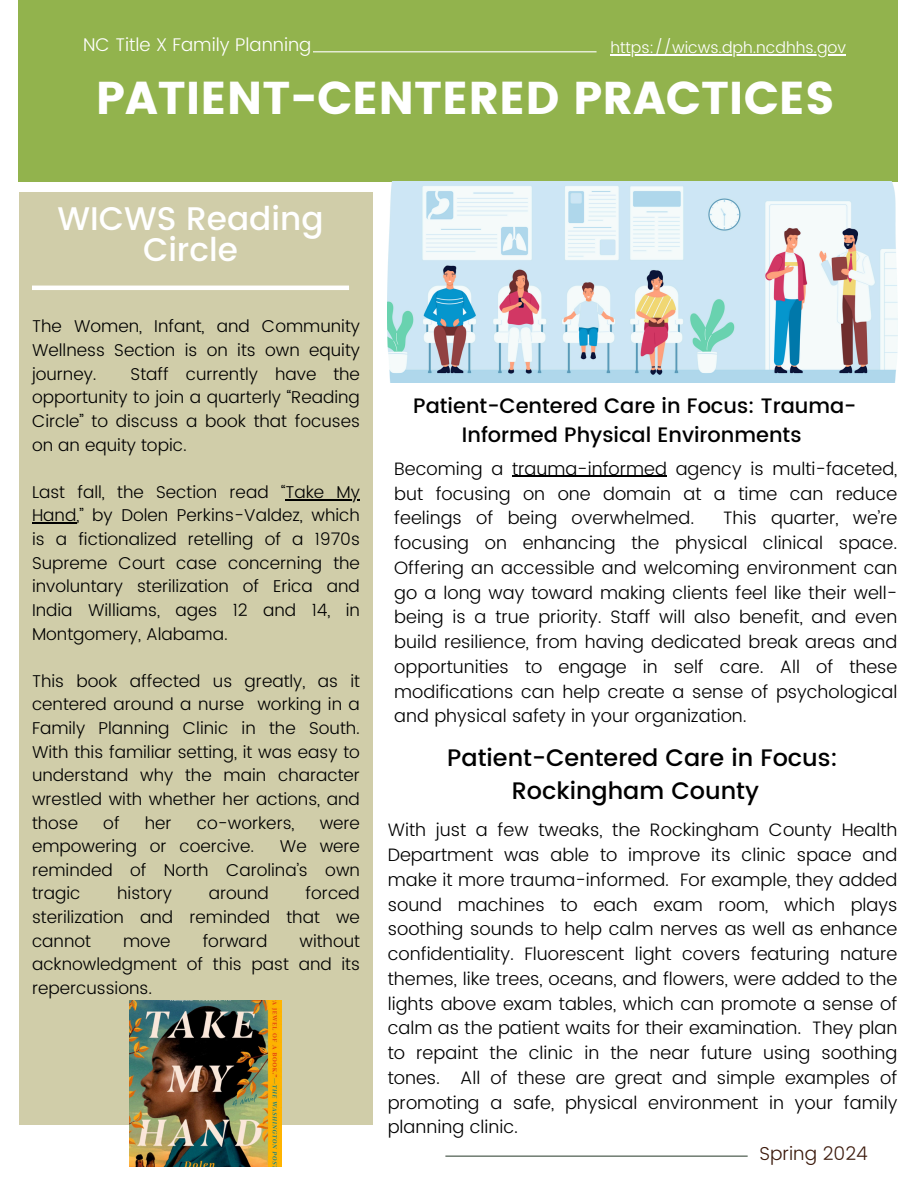
<style>
.page{position:relative;width:918px;height:1188px;background:#fff}
.page>*{position:absolute;margin:0;border:0;box-sizing:border-box;transform-origin:0 0}
.t1{font:45.9px "Poppins";color:#fff}
.t2{font:500 32.7px/30.3px "Poppins";color:#fff;text-align:center}
.t3{font:500 23.85px/32.7px "Poppins";color:#000}
.t4{font:500 20.85px/29.2px "Poppins";color:#000;text-align:center}
.t5{font:300 18.75px "Poppins";color:#3c1a0c}
.t6{font:300 18.3px "Poppins";color:#fff}
.t7{font:300 18px/24.8px "Poppins";color:#000;text-align:justify}
.t8{font:300 17.1px/23.7px "Poppins";color:#000;text-align:justify}
.t9{font:300 15.9px "Poppins";color:#fff}
</style>
<div class="page">
<div style="left:19px;top:193px;width:353px;height:932px;background:#d0cda9"></div>
<img style="left:129px;top:1001px;width:152px;height:165px">
<div style="left:18px;top:0;width:880px;height:181px;background:#92b34d"></div>
<hr style="left:313px;top:51px;width:284px;height:1px;background:#fff">
<hr style="left:445px;top:1156px;width:303px;height:1px;background:#3e4e40">
<hr style="left:32px;top:286px;width:317px;height:4px;background:#fff">
<img style="left:388px;top:181px;width:509px;height:202px">
<hr style="left:285px;top:499px;width:75px;height:1px;background:#000">
<hr style="left:32px;top:523px;width:44px;height:1px;background:#000">
<hr style="left:512px;top:476px;width:155px;height:1px;background:#000">
<hr style="left:610px;top:55px;width:236px;height:1px;background:#fff">
<p class="t6" style="left:83px;top:34px;width:230px">NC Title X Family Planning</p>
<h5 class="t1" style="left:96px;top:72px;width:740px">PATIENT-CENTERED PRACTICES</h5>
<h5 class="t9" style="left:610px;top:39px;width:237px">https://wicws.dph.ncdhhs.gov</h5>
<h5 class="t2" style="left:58px;top:204px;width:267px">WICWS Reading<br>Circle</h5>
<p class="t8" style="left:32px;top:315px;width:329px">The Women, Infant, and Community Wellness Section is on its own equity journey.</p>
<p class="t8" style="left:32px;top:362px;width:329px;text-indent:99px">Staff currently have the opportunity to join a quarterly “Reading Circle” to discuss a book that focuses on an equity topic.</p>
<p class="t8" style="left:32px;top:480px;width:329px">Last fall, the Section read “Take My</p>
<h1 class="t8" style="left:32px;top:504px;width:329px">Hand,” by Dolen Perkins-Valdez, which is a fictionalized retelling of a 1970s Supreme Court case concerning the involuntary sterilization of Erica and India Williams, ages 12 and 14, in Montgomery, Alabama.</h1>
<h1 class="t8" style="left:32px;top:669px;width:329px">This book affected us greatly, as it</h1>
<p class="t8" style="left:32px;top:693px;width:329px">centered around a nurse working in a Family Planning Clinic in the South.<br>With this familiar setting, it was easy to understand why the main character wrestled with whether her actions, and those</p>
<p class="t8" style="left:103px;top:811px;width:18px">of</p>
<p class="t8" style="left:145px;top:811px;width:28px">her</p>
<p class="t8" style="left:197px;top:811px;width:99px">co-workers,</p>
<p class="t8" style="left:320px;top:811px;width:42px">were</p>
<p class="t8" style="left:32px;top:834px;width:224px">empowering or coercive.</p>
<p class="t8" style="left:32px;top:834px;width:329px;text-indent:248px">We were reminded of North Carolina’s own tragic</p>
<p class="t8" style="left:32px;top:882px;width:329px;text-indent:274px">forced sterilization and reminded that we cannot</p>
<p class="t8" style="left:117px;top:882px;width:56px">history</p>
<p class="t8" style="left:209px;top:882px;width:62px">around</p>
<p class="t8" style="left:123px;top:929px;width:49px">move</p>
<p class="t8" style="left:203px;top:929px;width:66px">forward</p>
<p class="t8" style="left:32px;top:929px;width:329px;text-indent:267px">without acknowledgment of this past and its repercussions.</p>
<h5 class="t4" style="left:413px;top:391px;width:445px">Patient-Centered Care in Focus: Trauma-<br>Informed Physical Environments</h5>
<h2 class="t7" style="left:394px;top:456px;width:505px">Becoming a trauma-informed agency is multi-faceted, but focusing on one domain at a time can reduce feelings of being overwhelmed.</h2>
<h2 class="t7" style="left:394px;top:506px;width:505px;text-indent:329px">This quarter, we’re focusing on enhancing the physical clinical space.<br>Offering an accessible and welcoming environment can go a long way toward making clients feel like their well&shy;being is a true priority. Staff will also benefit, and even build resilience, from having dedicated break areas and opportunities to engage in self care. All of these modifications can help create a sense of psychological and physical safety in your organization.</h2>
<p class="t3" style="left:512px;top:742px;width:327px;text-indent:-65px">Patient-Centered Care in Focus:<br>Rockingham County</p>
<p class="t7" style="left:388px;top:818px;width:511px">With just a few tweaks, the Rockingham County Health Department was able to improve its clinic space and make it more trauma-informed. For example, they added sound machines to each exam room, which plays soothing sounds to help calm nerves as well as enhance confidentiality. Fluorescent light covers featuring nature themes, like trees, oceans, and flowers, were added to the lights above exam tables, which can promote a sense of calm as the patient waits for their examination. They plan to repaint the clinic in the near future using soothing tones. All of these are great and simple examples of promoting a safe, physical environment in your family planning clinic.</p>
<p class="t5" style="left:760px;top:1142px;width:110px">Spring 2024</p>
</div>
